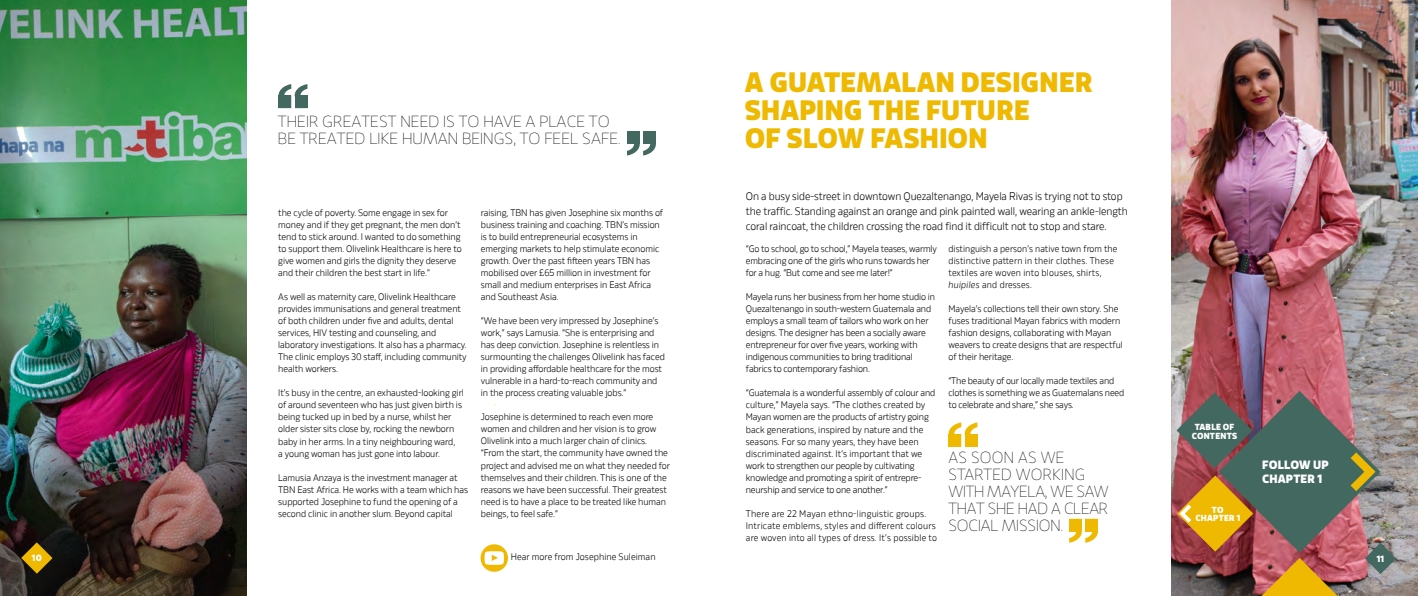
<style>
.page{position:relative;width:1418px;height:596px;background:#fff}
.page>*{position:absolute;margin:0;border:0;box-sizing:border-box;transform-origin:0 0}
.t1{font:700 28px/28px "Gloriola";letter-spacing:.005em;color:#eeb900}
.t2{font:100 16px/17px "Gloriola Display";letter-spacing:.005em;color:#000}
.t3{font:700 12px/14px "Gloriola";letter-spacing:.01em;color:#fff}
.t4{font:300 11px/15px "Rleud";letter-spacing:-.005em;color:#000}
.t5{font:300 9.5px/12px "Rleud";letter-spacing:-.005em;color:#000}
.t6{font:300 9.5px/12px "Rleud";letter-spacing:.02em;color:#000}
.t7{font:700 9px "Gloriola";color:#fff}
.t8{font:700 8.8px/8.7px "Gloriola";letter-spacing:.025em;color:#fff;text-align:center}
.s1{font-style:italic}
</style>
<div class="page">
<img style="left:0;top:0;width:247px;height:595px">
<svg style="left:21px;top:542px;width:32px;height:31px"></svg>
<svg style="left:278px;top:84px;width:29px;height:24px"></svg>
<svg style="left:627px;top:131px;width:29px;height:24px"></svg>
<img style="left:1171px;top:0;width:246px;height:595px">
<svg style="left:948px;top:422px;width:29px;height:24px"></svg>
<svg style="left:1069px;top:518px;width:29px;height:24px"></svg>
<svg style="left:1176px;top:390px;width:220px;height:205px;background:#866d5c"></svg>
<svg style="left:480px;top:544px;width:28px;height:27px"></svg>
<h2 class="t2" style="left:278px;top:113px;width:344px">THEIR GREATEST NEED IS TO HAVE A PLACE TO<br>BE TREATED LIKE HUMAN BEINGS, TO FEEL SAFE.</h2>
<p class="t5" style="left:278px;top:206px;width:185px">the cycle of poverty. Some engage in sex for money and if they get pregnant, the men don’t tend to stick around. I wanted to do something to support them. Olivelink Healthcare is here to give women and girls the dignity they deserve and their children the best start in life.”</p>
<p class="t5" style="left:278px;top:290px;width:190px">As well as maternity care, Olivelink Healthcare provides immunisations and general treatment of both children under five and adults, dental services, HIV testing and counseling, and laboratory investigations. It also has a pharmacy.<br>The clinic employs 30 staff, including community health workers.</p>
<p class="t5" style="left:278px;top:386px;width:187px">It’s busy in the centre, an exhausted-looking girl of around seventeen who has just given birth is being tucked up in bed by a nurse, whilst her older sister sits close by, rocking the newborn baby in her arms. In a tiny neighbouring ward,<br>a young woman has just gone into labour.</p>
<p class="t5" style="left:278px;top:470px;width:191px">Lamusia Anzaya is the investment manager at TBN East Africa. He works with a team which has supported Josephine to fund the opening of a second clinic in another slum. Beyond capital</p>
<p class="t5" style="left:481px;top:206px;width:184px">raising, TBN has given Josephine six months of business training and coaching. TBN’s mission is to build entrepreneurial ecosystems in emerging markets to help stimulate economic growth. Over the past fifteen years TBN has mobilised over £65 million in investment for small and medium enterprises in East Africa and Southeast Asia.</p>
<p class="t5" style="left:481px;top:314px;width:185px">“We have been very impressed by Josephine’s work,” says Lamusia. “She is enterprising and has deep conviction. Josephine is relentless in surmounting the challenges Olivelink has faced in providing affordable healthcare for the most vulnerable in a hard-to-reach community and in the process creating valuable jobs.”</p>
<p class="t5" style="left:481px;top:410px;width:190px">Josephine is determined to reach even more women and children and her vision is to grow Olivelink into a much larger chain of clinics. “From the start, the community have owned the project and advised me on what they needed for themselves and their children. This is one of the reasons we have been successful. Their greatest need is to have a place to be treated like human beings, to feel safe.”</p>
<h1 class="t1" style="left:744px;top:69px;width:349px">A GUATEMALAN DESIGNER<br>SHAPING THE FUTURE<br>OF SLOW FASHION</h1>
<p class="t4" style="left:746px;top:188px;width:383px">On a busy side-street in downtown Quezaltenango, Mayela Rivas is trying not to stop the traffic. Standing against an orange and pink painted wall, wearing an ankle-length coral raincoat, the children crossing the road find it difficult not to stop and stare.</p>
<p class="t5" style="left:746px;top:242px;width:193px">“Go to school, go to school,” Mayela teases, warmly embracing one of the girls who runs towards her for a hug. “But come and see me later!”</p>
<p class="t5" style="left:746px;top:290px;width:191px">Mayela runs her business from her home studio in Quezaltenango in south-western Guatemala and employs a small team of tailors who work on her designs. The designer has been a socially aware entrepreneur for over five years, working with indigenous communities to bring traditional fabrics to contemporary fashion.</p>
<p class="t5" style="left:746px;top:386px;width:191px">“Guatemala is a wonderful assembly of colour and culture,” Mayela says. “The clothes created by Mayan women are the products of artistry going back generations, inspired by nature and the seasons. For so many years, they have been discriminated against. It’s important that we work to strengthen our people by cultivating knowledge and promoting a spirit of entrepre&shy;neurship and service to one another.”</p>
<p class="t6" style="left:746px;top:506px;width:193px">There are 22 Mayan ethno-linguistic groups.<br>Intricate emblems, styles and different colours are woven into all types of dress. It’s possible to</p>
<p class="t6" style="left:948px;top:242px;width:170px">distinguish a person’s native town from the distinctive pattern in their clothes. These textiles are woven into blouses, shirts, <span class="s1">huipiles</span> and dresses.</p>
<p class="t5" style="left:948px;top:302px;width:176px">Mayela’s collections tell their own story. She fuses traditional Mayan fabrics with modern fashion designs, collaborating with Mayan weavers to create designs that are respectful of their heritage.</p>
<p class="t5" style="left:948px;top:374px;width:177px">“The beauty of our locally made textiles and clothes is something we as Guatemalans need to celebrate and share,” she says.</p>
<p class="t8" style="left:1191px;top:423px;width:47px">TABLE OF<br>CONTENTS</p>
<h2 class="t2" style="left:948px;top:448px;width:161px">AS SOON AS WE<br>STARTED WORKING<br>WITH MAYELA, WE SAW<br>THAT SHE HAD A CLEAR<br>SOCIAL MISSION.</h2>
<p class="t3" style="left:1262px;top:458px;width:68px">FOLLOW UP<br>CHAPTER 1</p>
<p class="t8" style="left:1195px;top:505px;width:46px">TO<br>CHAPTER 1</p>
<p class="t7" style="left:32px;top:552px;width:11px">10</p>
<p class="t5" style="left:511px;top:550px;width:146px">Hear more from Josephine Suleiman</p>
<p class="t7" style="left:1376px;top:552px;width:9px">11</p>
</div>
